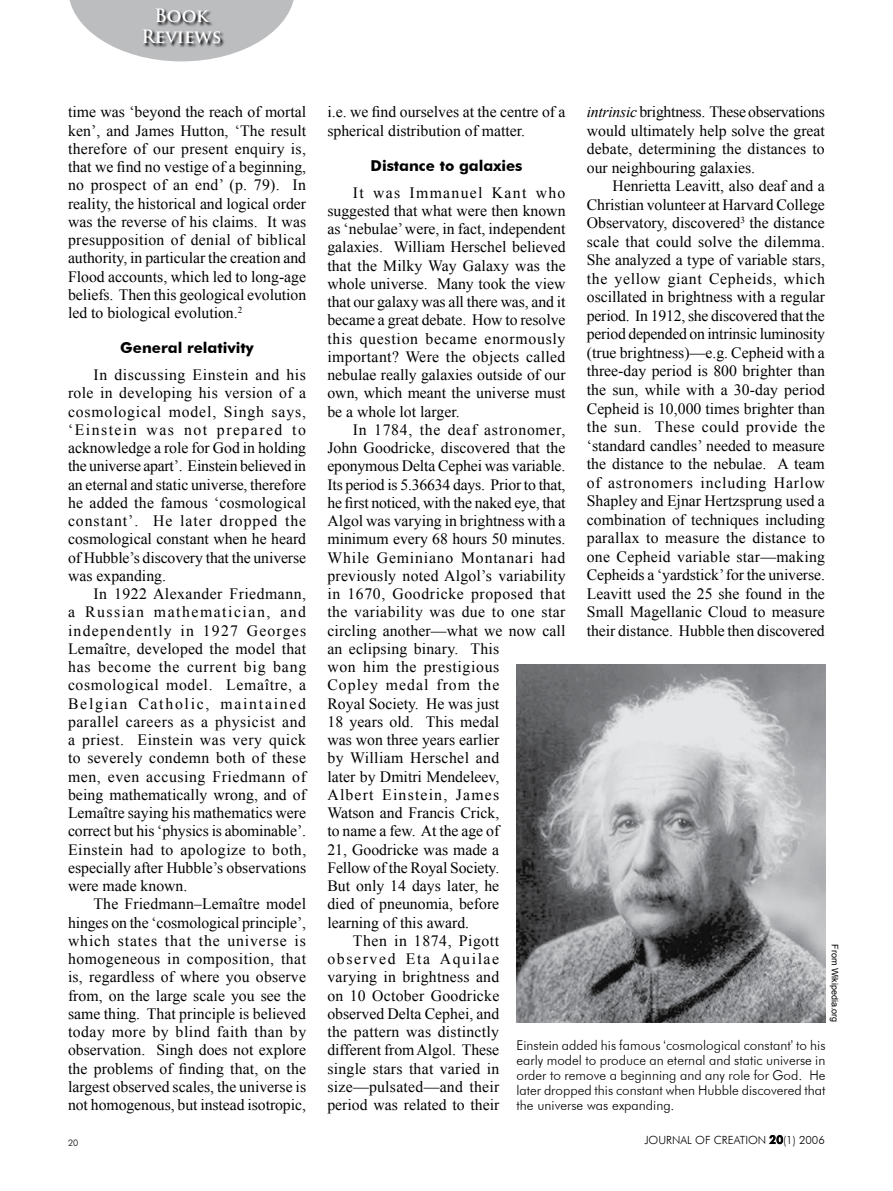
<style>
.page{position:relative;width:893px;height:1191px;background:#fff}
.page>*{position:absolute;margin:0;border:0;box-sizing:border-box;transform-origin:0 0}
.t1{font:700 18px/21px "Trajan Pro";color:#fff;text-align:center}
.t2{font:15.75px/18.3px "Times New Roman";color:#000;text-align:justify}
.t3{font:15.75px "Times New Roman";letter-spacing:.025em;color:#000}
.t4{font:15.75px "Times New Roman";letter-spacing:.04em;color:#000}
.t5{font:15.75px "Times New Roman";letter-spacing:.055em;color:#000}
.t6{font:15.75px "Times New Roman";letter-spacing:.045em;color:#000}
.t7{font:15.75px "Times New Roman";letter-spacing:.02em;color:#000}
.t8{font:15.75px "Times New Roman";letter-spacing:.075em;color:#000}
.t9{font:15.75px "Times New Roman";letter-spacing:.065em;color:#000}
.t10{font:15.75px "Times New Roman";letter-spacing:.1em;color:#000}
.t11{font:15.75px "Times New Roman";letter-spacing:.035em;color:#000}
.t12{font:700 15px "Futura BT";color:#000}
.t13{font:300 13.5px/15px "Futura BT";color:#000;text-align:justify}
.t14{font:300 11.25px "Futura BT";color:#000}
.t15{font:9px "Arial";color:#000}
.t16{font:300 9px "Futura BT";color:#000}
.s1{font-style:italic}
.s2{font-family:"Arial Narrow";font-weight:400}
.s3{font-weight:500}
</style>
<div class="page">
<svg style="left:69px;top:0;width:225px;height:61px"></svg>
<svg style="left:143px;top:7px;width:83px;height:41px;background:#9d9ea0"></svg>
<svg style="left:769px;top:1135px;width:14px;height:9px"></svg>
<img style="left:516px;top:665px;width:309px;height:357px">
<p class="t1" style="left:141px;top:5px;width:82px">Book<br>Reviews</p>
<p class="t2" style="left:68px;top:103px;width:240px">time was ‘beyond the reach of mortal ken’, and James Hutton, ‘The result therefore of our present enquiry is, that we find no vestige of a beginning, no prospect of an end’ (p. 79). In reality, the historical and logical order was the reverse of his claims. It was presupposition of denial of biblical authority, in particular the creation and Flood accounts, which led to long-age beliefs. Then this geological evolution led to biological evolution.<sup>2</sup></p>
<p class="t12" style="left:120px;top:339px;width:135px">General relativity</p>
<p class="t2" style="left:68px;top:365px;width:240px;text-indent:26px">In discussing Einstein and his role in developing his version of a cosmological model, Singh says, ‘Einstein was not prepared to acknowledge a role for God in holding the universe apart’. Einstein believed in an eternal and static universe, therefore he added the famous ‘cosmological constant’. He later dropped the cosmological constant when he heard of Hubble’s discovery that the universe was expanding.</p>
<p class="t2" style="left:68px;top:584px;width:240px;text-indent:26px">In 1922 Alexander Friedmann, a Russian mathematician, and independently in 1927 Georges Lemaître, developed the model that has become the current big bang cosmological model. Lemaître, a Belgian Catholic, maintained parallel careers as a physicist and a priest. Einstein was very quick to severely condemn both of these men, even accusing Friedmann of being mathematically wrong, and of Lemaître saying his mathematics were correct but his ‘physics is abominable’.<br>Einstein had to apologize to both, especially after Hubble’s observations were made known.</p>
<p class="t2" style="left:68px;top:894px;width:240px;text-indent:26px">The Friedmann–Lemaître model hinges on the ‘cosmological principle’, which states that the universe is homogeneous in composition, that is, regardless of where you observe from, on the large scale you see the same thing. That principle is believed today more by blind faith than by observation. Singh does not explore the problems of finding that, on the largest observed scales, the universe is not homogenous, but instead isotropic,</p>
<p class="t16" style="left:68px;top:1137px;width:12px">20</p>
<p class="t2" style="left:327px;top:103px;width:240px">i.e. we find ourselves at the centre of a spherical distribution of matter.</p>
<p class="t12" style="left:370px;top:156px;width:153px">Distance to galaxies</p>
<p class="t2" style="left:327px;top:183px;width:240px;text-indent:26px">It was Immanuel Kant who suggested that what were then known as ‘nebulae’ were, in fact, independent galaxies. William Herschel believed that the Milky Way Galaxy was the whole universe. Many took the view that our galaxy was all there was, and it became a great debate. How to resolve this question became enormously important? Were the objects called nebulae really galaxies outside of our own, which meant the universe must be a whole lot larger.</p>
<p class="t6" style="left:353px;top:419px;width:214px">In 1784, the deaf astronomer,</p>
<p class="t2" style="left:327px;top:438px;width:240px">John Goodricke, discovered that the</p>
<p class="t2" style="left:327px;top:456px;width:239px">eponymous Delta Cephei was variable.</p>
<p class="t2" style="left:327px;top:475px;width:240px">Its period is 5.36634 days. Prior to that,</p>
<p class="t2" style="left:327px;top:493px;width:240px">he first noticed, with the naked eye, that</p>
<p class="t2" style="left:327px;top:511px;width:240px">Algol was varying in brightness with a</p>
<p class="t2" style="left:327px;top:529px;width:240px">minimum every 68 hours 50 minutes.</p>
<p class="t5" style="left:327px;top:546px;width:239px">While Geminiano Montanari had</p>
<p class="t2" style="left:327px;top:566px;width:240px">previously noted Algol’s variability</p>
<p class="t4" style="left:327px;top:583px;width:240px">in 1670, Goodricke proposed that</p>
<p class="t3" style="left:327px;top:601px;width:240px">the variability was due to one star</p>
<p class="t2" style="left:327px;top:621px;width:240px">circling another—what we now call</p>
<p class="t2" style="left:327px;top:639px;width:173px">an eclipsing binary. This</p>
<p class="t4" style="left:327px;top:656px;width:173px">won him the prestigious</p>
<p class="t9" style="left:327px;top:674px;width:173px">Copley medal from the</p>
<p class="t2" style="left:327px;top:694px;width:173px">Royal Society. He was just</p>
<p class="t2" style="left:327px;top:712px;width:173px">18 years old. This medal</p>
<p class="t2" style="left:327px;top:730px;width:173px">was won three years earlier</p>
<p class="t3" style="left:327px;top:747px;width:173px">by William Herschel and</p>
<p class="t2" style="left:327px;top:767px;width:173px">later by Dmitri Mendeleev,</p>
<p class="t8" style="left:327px;top:784px;width:173px">Albert Einstein, James</p>
<p class="t2" style="left:327px;top:803px;width:173px">Watson and Francis Crick,</p>
<p class="t2" style="left:327px;top:821px;width:173px">to name a few. At the age of</p>
<p class="t2" style="left:327px;top:840px;width:173px">21, Goodricke was made a</p>
<p class="t2" style="left:327px;top:858px;width:173px">Fellow of the Royal Society.</p>
<p class="t2" style="left:327px;top:876px;width:173px">But only 14 days later, he</p>
<p class="t2" style="left:327px;top:894px;width:173px">died of pneunomia, before</p>
<p class="t2" style="left:327px;top:913px;width:143px">learning of this award.</p>
<p class="t11" style="left:353px;top:930px;width:148px">Then in 1874, Pigott</p>
<p class="t10" style="left:327px;top:948px;width:173px">observed Eta Aquilae</p>
<p class="t2" style="left:327px;top:967px;width:173px">varying in brightness and</p>
<p class="t2" style="left:327px;top:985px;width:173px">on 10 October Goodricke</p>
<p class="t2" style="left:327px;top:1004px;width:173px">observed Delta Cephei, and</p>
<p class="t7" style="left:327px;top:1021px;width:173px">the pattern was distinctly</p>
<p class="t2" style="left:327px;top:1040px;width:173px">different from Algol. These</p>
<p class="t2" style="left:327px;top:1058px;width:173px">single stars that varied in</p>
<p class="t2" style="left:327px;top:1077px;width:173px">size—pulsated—and their</p>
<p class="t2" style="left:327px;top:1095px;width:174px">period was related to their</p>
<p class="t2" style="left:587px;top:102px;width:240px"><span class="s1">intrinsic</span> brightness. These observations would ultimately help solve the great debate, determining the distances to our neighbouring galaxies.</p>
<p class="t2" style="left:587px;top:177px;width:240px;text-indent:26px">Henrietta Leavitt, also deaf and a Christian volunteer at Harvard College Observatory, discovered<sup>3</sup> the distance scale that could solve the dilemma.<br>She analyzed a type of variable stars, the yellow giant Cepheids, which oscillated in brightness with a regular period. In 1912, she discovered that the period depended on intrinsic luminosity (true brightness)—e.g. Cepheid with a three-day period is 800 brighter than the sun, while with a 30-day period Cepheid is 10,000 times brighter than the sun. These could provide the ‘standard candles’ needed to measure the distance to the nebulae. A team of astronomers including Harlow Shapley and Ejnar Hertzsprung used a combination of techniques including parallax to measure the distance to one Cepheid variable star—making Cepheids a ‘yardstick’ for the universe.<br>Leavitt used the 25 she found in the Small Magellanic Cloud to measure their distance. Hubble then discovered</p>
<p class="t15" style="left:841px;top:944px;width:80px;rotate:90deg">From Wikipedia.org</p>
<p class="t13" style="left:516px;top:1038px;width:311px">Einstein added his famous <span class="s2">‘</span>cosmological constant<span class="s2">’</span> to his early model to produce an eternal and static universe in order to remove a beginning and any role for God. He later dropped this constant when Hubble discovered that the universe was expanding.</p>
<p class="t14" style="left:644px;top:1132px;width:182px">JOURNAL OF CREATION <span class="s3">20</span>(1) 2006</p>
</div>
